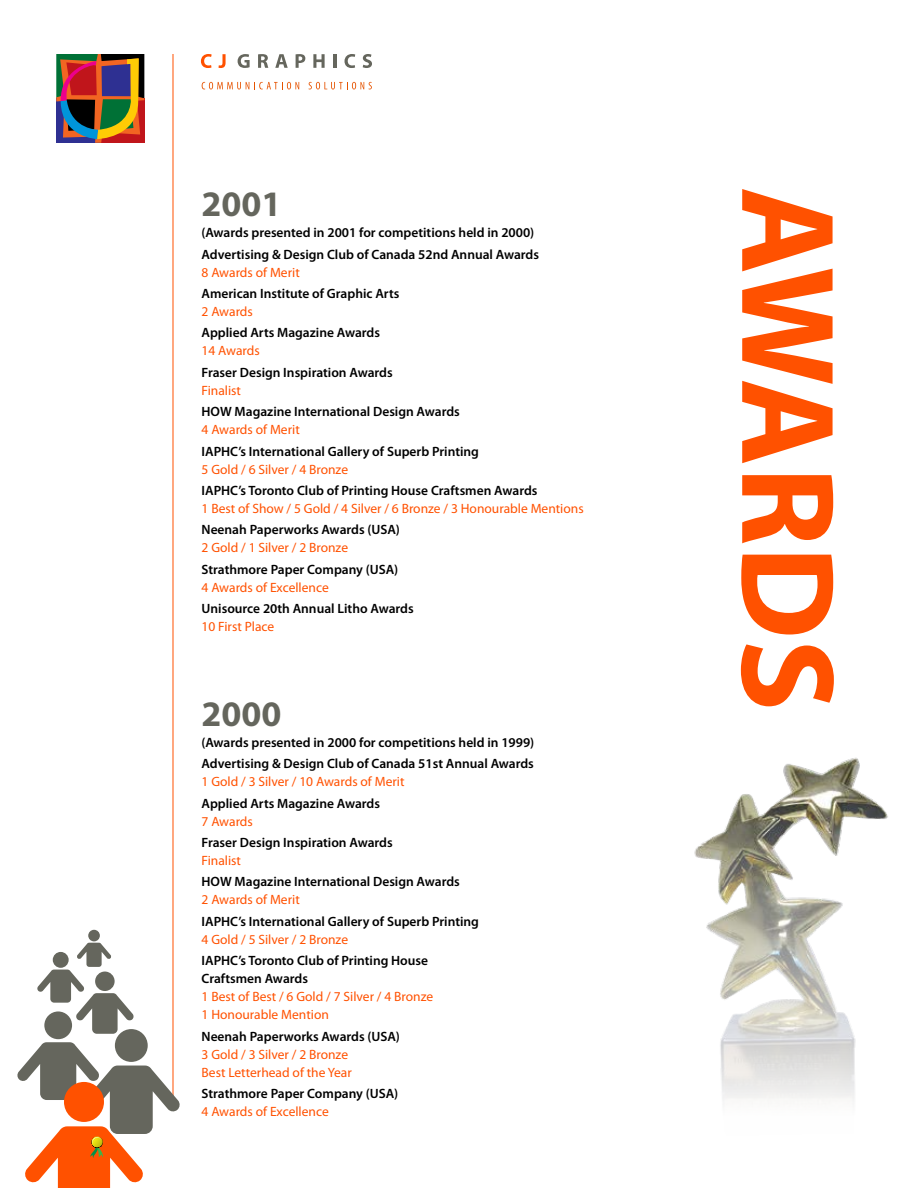
<style>
.page{position:relative;width:918px;height:1188px;background:#fff}
.page>*{position:absolute;margin:0;border:0;box-sizing:border-box;transform-origin:0 0}
.t1{font:700 36px "Myriad Pro";color:#65665d}
.t2{font:600 13.5px/21.3px "Myriad Pro";color:#000}
.t3{font:13.5px/18px "Myriad Pro";color:#ff5100}
</style>
<div class="page">
<svg style="left:201px;top:54px;width:11px;height:14px"></svg>
<svg style="left:218px;top:54px;width:8px;height:14px"></svg>
<svg style="left:238px;top:54px;width:12px;height:14px"></svg>
<svg style="left:258px;top:54px;width:10px;height:14px"></svg>
<svg style="left:275px;top:54px;width:13px;height:14px"></svg>
<svg style="left:296px;top:54px;width:9px;height:14px"></svg>
<svg style="left:313px;top:54px;width:12px;height:14px"></svg>
<hr style="left:333px;top:54px;width:3px;height:14px;background:#65665d">
<svg style="left:345px;top:54px;width:10px;height:14px"></svg>
<svg style="left:363px;top:54px;width:9px;height:14px"></svg>
<svg style="left:202px;top:82px;width:97px;height:7px"></svg>
<svg style="left:309px;top:82px;width:63px;height:7px"></svg>
<svg style="left:56px;top:54px;width:88px;height:89px"></svg>
<hr style="left:173px;top:54px;width:1px;height:1051px;background:#ff5100">
<svg style="left:741px;top:189px;width:93px;height:508px;fill:#ff5405"></svg>
<div style="left:115px;top:1029px;width:33px;height:33px;background:#65665d;border-radius:50%"></div>
<div style="left:44px;top:1011px;width:28px;height:28px;background:#65665d;border-radius:50%"></div>
<svg style="left:17px;top:1042px;width:163px;height:146px"></svg>
<div style="left:88px;top:930px;width:12px;height:11px;background:#65665d;border-radius:50%"></div>
<svg style="left:37px;top:943px;width:97px;height:91px"></svg>
<img style="left:694px;top:697px;width:194px;height:404px">
<h1 class="t1" style="left:202px;top:180px;width:81px">2001</h1>
<p class="t2" style="left:202px;top:222px;width:339px">(Awards presented in 2001 for competitions held in 2000)<br>Advertising &amp; Design Club of Canada 52nd Annual Awards</p>
<p class="t3" style="left:202px;top:263px;width:100px">8 Awards of Merit</p>
<p class="t2" style="left:202px;top:283px;width:199px">American Institute of Graphic Arts</p>
<p class="t3" style="left:202px;top:302px;width:53px">2 Awards</p>
<p class="t2" style="left:202px;top:322px;width:180px">Applied Arts Magazine Awards</p>
<p class="t3" style="left:202px;top:342px;width:60px">14 Awards</p>
<p class="t2" style="left:202px;top:361px;width:193px">Fraser Design Inspiration Awards</p>
<p class="t3" style="left:202px;top:381px;width:41px">Finalist</p>
<p class="t2" style="left:202px;top:401px;width:260px">HOW Magazine International Design Awards</p>
<p class="t3" style="left:202px;top:420px;width:100px">4 Awards of Merit</p>
<p class="t2" style="left:202px;top:440px;width:279px">IAPHC’s International Gallery of Superb Printing</p>
<p class="t3" style="left:202px;top:460px;width:148px">5 Gold / 6 Silver / 4 Bronze</p>
<p class="t2" style="left:202px;top:479px;width:337px">IAPHC’s Toronto Club of Printing House Craftsmen Awards</p>
<p class="t3" style="left:202px;top:499px;width:384px">1 Best of Show / 5 Gold / 4 Silver / 6 Bronze / 3 Honourable Mentions</p>
<p class="t2" style="left:202px;top:519px;width:200px">Neenah Paperworks Awards (USA)</p>
<p class="t3" style="left:202px;top:539px;width:148px">2 Gold / 1 Silver / 2 Bronze</p>
<p class="t2" style="left:202px;top:558px;width:198px">Strathmore Paper Company (USA)</p>
<p class="t3" style="left:202px;top:578px;width:129px">4 Awards of Excellence</p>
<p class="t2" style="left:202px;top:598px;width:214px">Unisource 20th Annual Litho Awards</p>
<p class="t3" style="left:202px;top:617px;width:74px">10 First Place</p>
<h1 class="t1" style="left:202px;top:690px;width:81px">2000</h1>
<p class="t2" style="left:202px;top:731px;width:334px">(Awards presented in 2000 for competitions held in 1999)<br>Advertising &amp; Design Club of Canada 51st Annual Awards</p>
<p class="t3" style="left:202px;top:773px;width:205px">1 Gold / 3 Silver / 10 Awards of Merit</p>
<p class="t2" style="left:202px;top:792px;width:180px">Applied Arts Magazine Awards</p>
<p class="t3" style="left:202px;top:812px;width:53px">7 Awards</p>
<p class="t2" style="left:202px;top:832px;width:193px">Fraser Design Inspiration Awards</p>
<p class="t3" style="left:202px;top:851px;width:41px">Finalist</p>
<p class="t2" style="left:202px;top:871px;width:260px">HOW Magazine International Design Awards</p>
<p class="t3" style="left:202px;top:891px;width:100px">2 Awards of Merit</p>
<p class="t2" style="left:202px;top:910px;width:279px">IAPHC’s International Gallery of Superb Printing</p>
<p class="t3" style="left:202px;top:930px;width:148px">4 Gold / 5 Silver / 2 Bronze</p>
<p class="t2" style="left:202px;top:951px;width:228px;line-height:18px">IAPHC’s Toronto Club of Printing House<br>Craftsmen Awards</p>
<p class="t3" style="left:202px;top:987px;width:233px">1 Best of Best / 6 Gold / 7 Silver / 4 Bronze<br>1 Honourable Mention</p>
<p class="t2" style="left:202px;top:1025px;width:200px">Neenah Paperworks Awards (USA)</p>
<p class="t3" style="left:202px;top:1045px;width:152px">3 Gold / 3 Silver / 2 Bronze<br>Best Letterhead of the Year</p>
<p class="t2" style="left:202px;top:1082px;width:198px">Strathmore Paper Company (USA)</p>
<p class="t3" style="left:202px;top:1102px;width:129px">4 Awards of Excellence</p>
</div>
